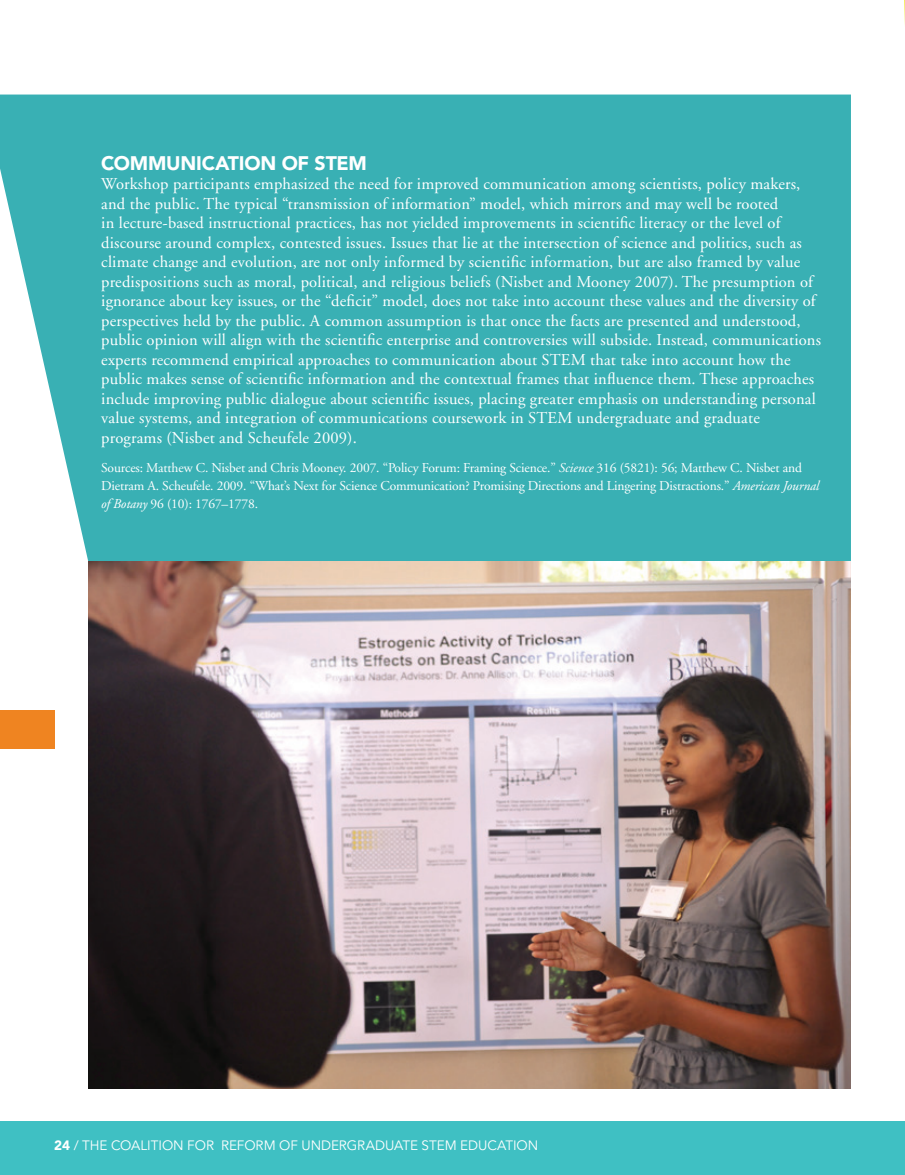
<style>
.page{position:relative;width:905px;height:1175px;background:#fff}
.page>*{position:absolute;margin:0;border:0;box-sizing:border-box;transform-origin:0 0}
.Callout_H{font:900 19.5px "Avenir";letter-spacing:-.015em;color:#fff}
.Callout_T{font:16.5px/19.5px "Adobe Garamond";letter-spacing:.01em;color:#fff}
.Callout_T-2{font:13.5px/18px "Adobe Garamond";letter-spacing:-.01em;color:#fff}
.t1{font:13.5px "Avenir";color:#fff}
.s1{font-style:italic}
.s2{font-weight:900}
</style>
<div class="page">
<svg style="left:904px;top:0;width:1px;height:25px"></svg>
<div style="left:0;top:1120px;width:904px;height:54px;background:#3fc0c3"></div>
<div style="left:0;top:94px;width:850px;height:467px;background:#39b0b4"></div>
<svg style="left:0;top:168px;width:90px;height:393px"></svg>
<div style="left:0;top:710px;width:54px;height:39px;background:#ef8421"></div>
<img style="left:88px;top:561px;width:762px;height:527px">
<p class="Callout_H" style="left:101px;top:151px;width:267px">COMMUNICATION OF STEM</p>
<p class="Callout_T" style="left:101px;top:175px;width:721px">Workshop participants emphasized the need for improved communication among scientists, policy makers, and the public. The typical “transmission of information” model, which mirrors and may well be rooted<br>in lecture-based instructional practices, has not yielded improvements in scientific literacy or the level of discourse around complex, contested issues. Issues that lie at the intersection of science and politics, such as climate change and evolution, are not only informed by scientific information, but are also framed by value predispositions such as moral, political, and religious beliefs (Nisbet and Mooney 2007). The presumption of ignorance about key issues, or the “deficit” model, does not take into account these values and the diversity of perspectives held by the public. A common assumption is that once the facts are presented and understood, public opinion will align with the scientific enterprise and controversies will subside. Instead, communications experts recommend empirical approaches to communication about STEM that take into account how the public makes sense of scientific information and the contextual frames that influence them. These approaches include improving public dialogue about scientific issues, placing greater emphasis on understanding personal value systems, and integration of communications coursework in STEM undergraduate and graduate programs (Nisbet and Scheufele 2009).</p>
<p class="Callout_T-2" style="left:101px;top:459px;width:719px">Sources: Matthew C. Nisbet and Chris Mooney. 2007. “Policy Forum: Framing Science.” <span class="s1">Science</span> 316 (5821): 56; Matthew C. Nisbet and<br>Dietram A. Scheufele. 2009. “What’s Next for Science Communication? Promising Directions and Lingering Distractions.” <span class="s1">American Journal of Botany</span> 96 (10): 1767–1778.</p>
<p class="t1" style="left:54px;top:1137px;width:486px"><span class="s2">24</span> / THE COALITION FOR REFORM OF UNDERGRADUATE STEM EDUCATION</p>
</div>
